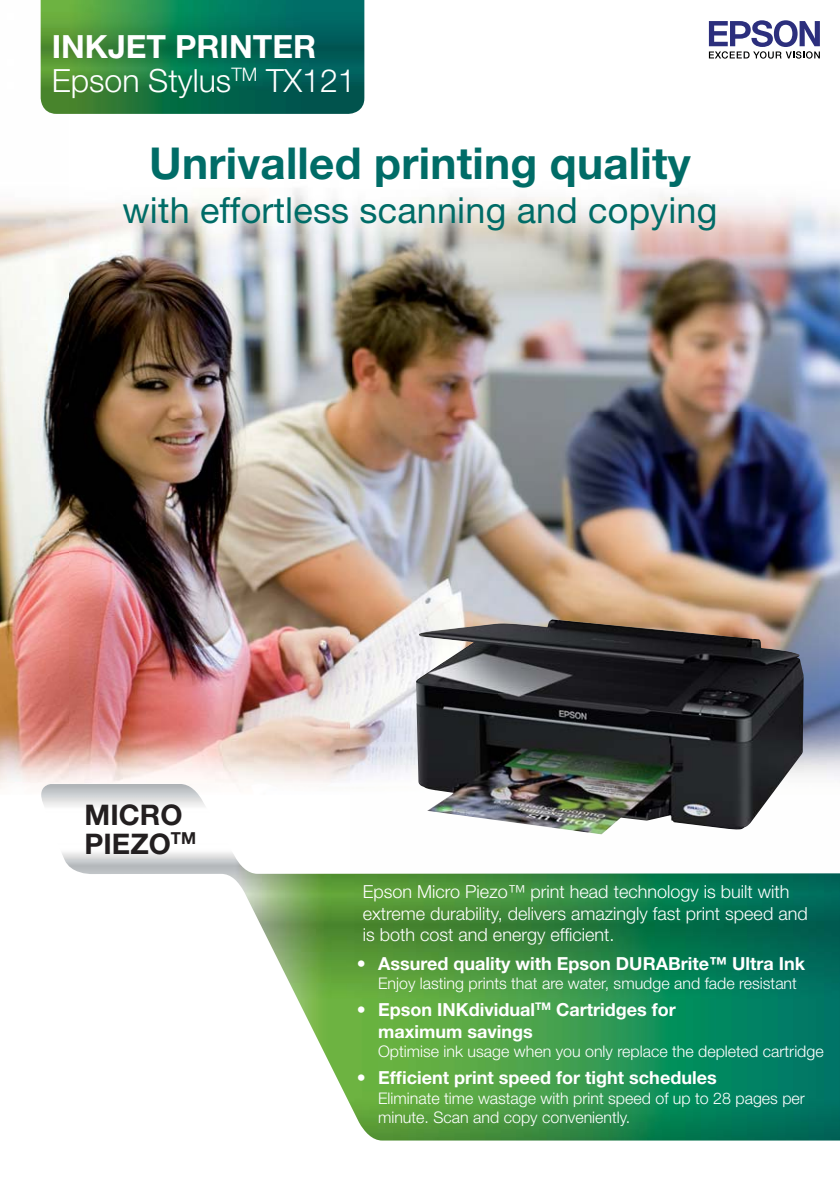
<style>
.page{position:relative;width:840px;height:1191px;background:#fff}
.page>*{position:absolute;margin:0;border:0;box-sizing:border-box;transform-origin:0 0}
.t1{font:700 44px "Helvetica Neue";letter-spacing:.005em;color:#006c67}
.t2{font:36px "Helvetica Neue";letter-spacing:.005em;color:#006c67}
.t3{font:300 32px/34px "Helvetica Neue";color:#fff}
.t4{font:700 28.4px/28.4px "Helvetica Neue";color:#231f20}
.t5{font:300 18px/21.6px "Helvetica Neue";color:#fff}
.t6{font:700 18px/21.6px "Helvetica Neue";color:#fff}
.t7{font:300 16px/19.2px "Helvetica Neue";color:#fff}
.s1{font-weight:700}
</style>
<div class="page">
<img style="left:0;top:0;width:70px;height:783px">
<img style="left:351px;top:0;width:488px;height:778px">
<img style="left:70px;top:188px;width:281px;height:595px">
<img style="left:41px;top:0;width:323px;height:114px">
<img style="left:41px;top:784px;width:798px;height:356px">
<svg style="left:708px;top:20px;width:111px;height:39px"></svg>
<img style="left:416px;top:619px;width:387px;height:215px">
<h3 class="t3" style="left:52px;top:32px;width:305px"><span class="s1">INKJET PRINTER<br></span>Epson Stylus<sup>TM</sup> TX121</h3>
<h1 class="t1" style="left:149px;top:148px;width:542px">Unrivalled printing quality</h1>
<h2 class="t2" style="left:122px;top:197px;width:596px">with effortless scanning and copying</h2>
<h3 class="t4" style="left:85px;top:803px;width:113px">MICRO<br>PIEZO<sup>TM</sup></h3>
<p class="t5" style="left:362px;top:882px;width:446px">Epson Micro Piezo™ print head technology is built with extreme durability, delivers amazingly fast print speed and is both cost and energy efficient.</p>
<p class="t6" style="left:356px;top:954px;width:449px">• Assured quality with Epson DURABrite™ Ultra Ink</p>
<p class="t7" style="left:378px;top:975px;width:420px">Enjoy lasting prints that are water, smudge and fade resistant</p>
<p class="t6" style="left:378px;top:1000px;width:299px;text-indent:-21px">• Epson INKdividual<sup>TM</sup> Cartridges for maximum savings</p>
<p class="t7" style="left:378px;top:1043px;width:447px">Optimise ink usage when you only replace the depleted cartridge</p>
<p class="t6" style="left:356px;top:1069px;width:361px">• Efficient print speed for tight schedules</p>
<p class="t7" style="left:378px;top:1090px;width:428px">Eliminate time wastage with print speed of up to 28 pages per minute. Scan and copy conveniently.</p>
</div>
